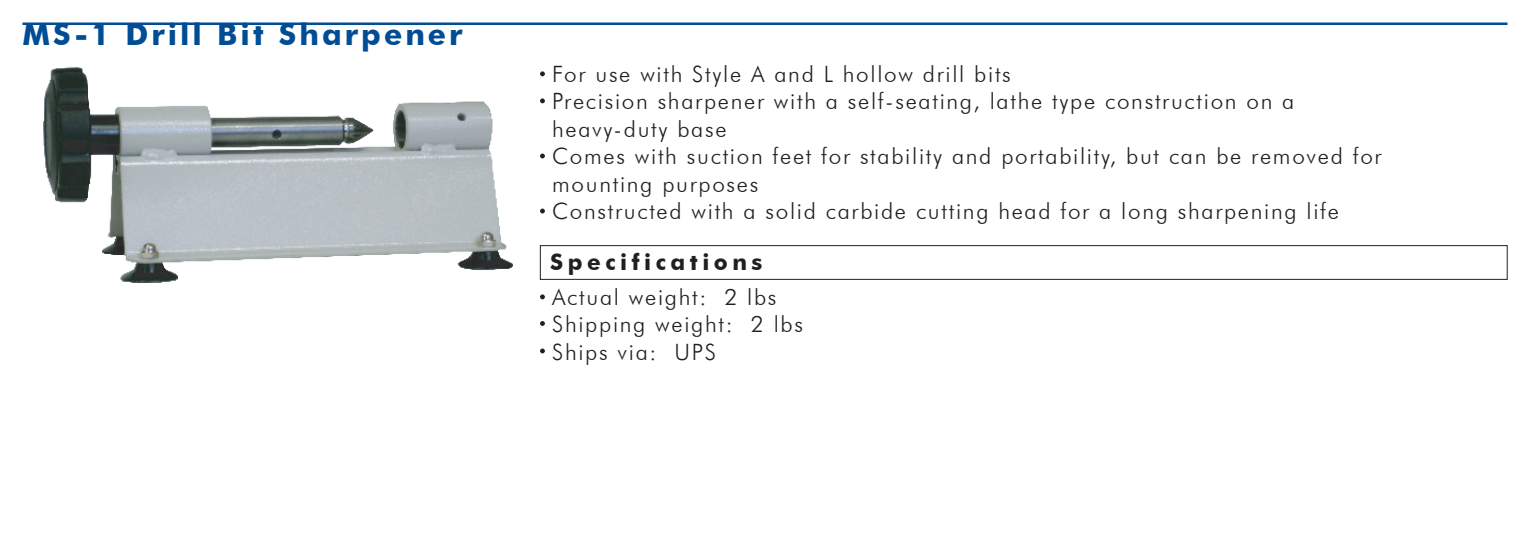
<style>
.page{position:relative;width:1530px;height:540px;background:#fff}
.page>*{position:absolute;margin:0;border:0;box-sizing:border-box;transform-origin:0 0}
.t1{font:700 30px "Futura BT";letter-spacing:.1em;color:#014d95}
.t2{font:300 22.5px/27.5px "Futura BT";letter-spacing:.075em;color:#231f20}
.t3{font:700 22.5px "Futura BT";letter-spacing:.2em;color:#231f20}
</style>
<div class="page">
<svg style="left:540px;top:71px;width:5px;height:5px"></svg>
<svg style="left:540px;top:154px;width:5px;height:4px"></svg>
<svg style="left:540px;top:209px;width:5px;height:4px"></svg>
<svg style="left:540px;top:294px;width:5px;height:5px"></svg>
<svg style="left:540px;top:321px;width:5px;height:5px"></svg>
<svg style="left:540px;top:349px;width:5px;height:4px"></svg>
<svg style="left:540px;top:98px;width:5px;height:5px"></svg>
<img style="left:44px;top:68px;width:469px;height:214px">
<hr style="left:22px;top:22px;width:1485px;height:3px;background:#014d95">
<div style="left:540px;top:245px;width:968px;height:35px;border:1px solid #231f20"></div>
<h1 class="t1" style="left:22px;top:16px;width:442px">MS-1 Drill Bit Sharpener</h1>
<p class="t2" style="left:552px;top:60px;width:831px">For use with Style A and L hollow drill bits<br>Precision sharpener with a self-seating, lathe type construction on a heavy-duty base<br>Comes with suction feet for stability and portability, but can be removed for mounting purposes<br>Constructed with a solid carbide cutting head for a long sharpening life</p>
<p class="t3" style="left:550px;top:248px;width:214px">Specifications</p>
<p class="t2" style="left:552px;top:283px;width:252px">Actual weight: 2 lbs<br>Shipping weight: 2 lbs<br>Ships via: UPS</p>
</div>
